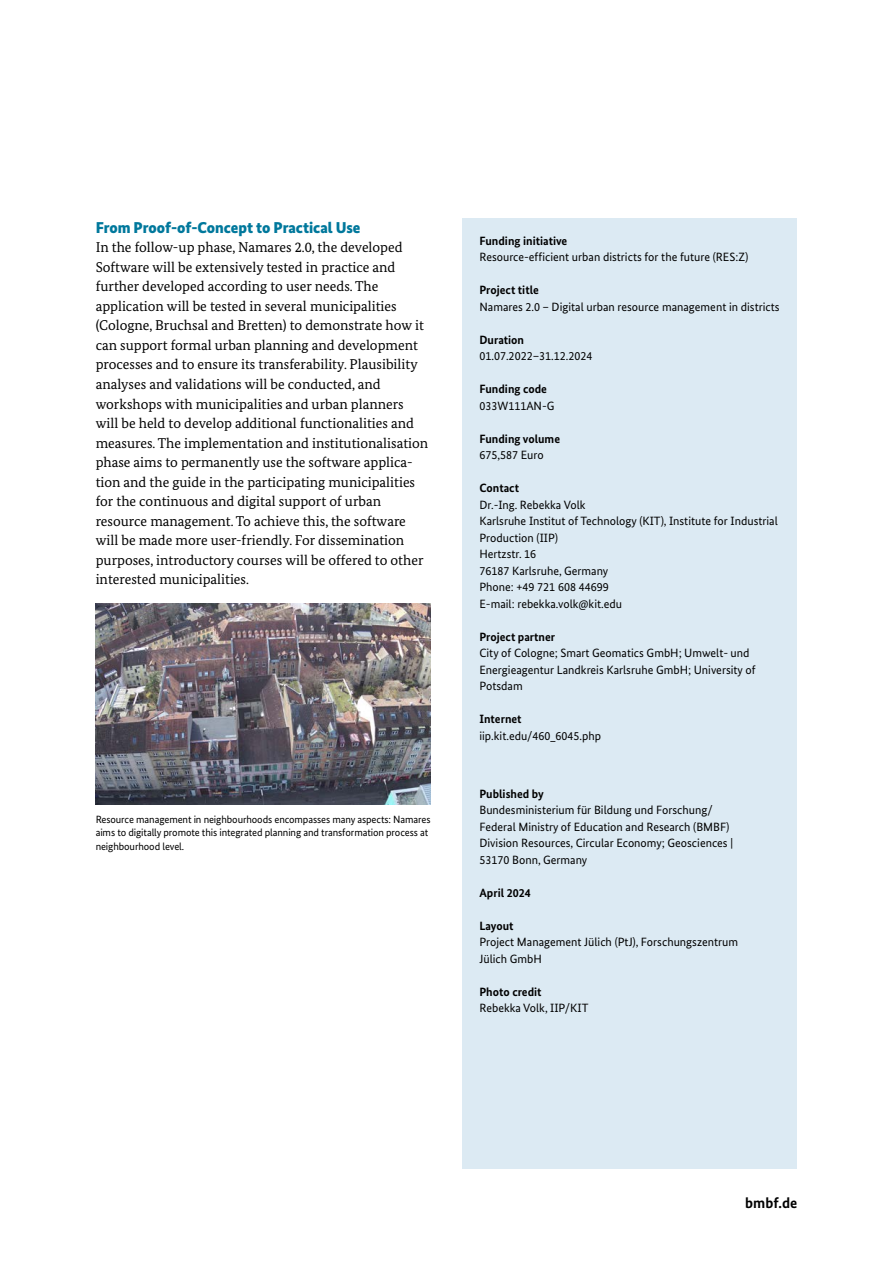
<style>
.page{position:relative;width:893px;height:1263px;background:#fff}
.page>*{position:absolute;margin:0;border:0;box-sizing:border-box;transform-origin:0 0}
.t1{font:900 15.75px "Bundes Sans";color:#00789c}
.Link_P{font:700 15px "Bundes Sans";color:#000}
.P{font:14.25px/19.5px "Bundes Serif";color:#000}
.Kastentext_P{font:12px/16.5px "Bundes Sans";color:#000}
.Kastentext_H4{font:700 12px "Bundes Sans";color:#000}
.Caption_Caption{font:10.5px/13.5px "Bundes Sans";letter-spacing:-.01em;color:#000}
</style>
<div class="page">
<div style="left:462px;top:218px;width:335px;height:951px;background:#dceaf3"></div>
<img style="left:96px;top:604px;width:335px;height:200px">
<h3 class="t1" style="left:96px;top:218px;width:266px">From Proof-of-Concept to Practical Use</h3>
<p class="P" style="left:96px;top:238px;width:334px">In the follow-up phase, Namares 2.0, the developed Software will be extensively tested in practice and further developed according to user needs. The application will be tested in several municipalities (Cologne, Bruchsal and Bretten) to demonstrate how it can support formal urban planning and development processes and to ensure its transferability. Plausibility analyses and validations will be conducted, and workshops with municipalities and urban planners will be held to develop additional functionalities and measures. The implementation and institutionalisation phase aims to permanently use the software applica&shy;tion and the guide in the participating municipalities for the continuous and digital support of urban resource management. To achieve this, the software will be made more user-friendly. For dissemination purposes, introductory courses will be offered to other interested municipalities.</p>
<p class="Caption_Caption" style="left:96px;top:812px;width:336px">Resource management in neighbourhoods encompasses many aspects: Namares aims to digitally promote this integrated planning and transformation process at neighbourhood level.</p>
<h4 class="Kastentext_H4" style="left:479px;top:233px;width:89px">Funding initiative</h4>
<p class="Kastentext_P" style="left:479px;top:249px;width:270px">Resource-efficient urban districts for the future (RES:Z)</p>
<h4 class="Kastentext_H4" style="left:479px;top:283px;width:61px">Project title</h4>
<p class="Kastentext_P" style="left:479px;top:298px;width:302px">Namares 2.0 – Digital urban resource management in districts</p>
<h4 class="Kastentext_H4" style="left:479px;top:332px;width:46px">Duration</h4>
<p class="Kastentext_P" style="left:479px;top:348px;width:115px">01.07.2022–31.12.2024</p>
<h4 class="Kastentext_H4" style="left:479px;top:382px;width:69px">Funding code</h4>
<p class="Kastentext_P" style="left:479px;top:397px;width:77px">033W111AN-G</p>
<h4 class="Kastentext_H4" style="left:479px;top:431px;width:82px">Funding volume</h4>
<p class="Kastentext_P" style="left:479px;top:447px;width:66px">675,587 Euro</p>
<h4 class="Kastentext_H4" style="left:479px;top:481px;width:41px">Contact</h4>
<p class="Kastentext_P" style="left:479px;top:496px;width:108px">Dr.-Ing. Rebekka Volk</p>
<p class="Kastentext_P" style="left:479px;top:513px;width:300px">Karlsruhe Institut of Technology (KIT), Institute for Industrial<br>Production (IIP)</p>
<p class="Kastentext_P" style="left:479px;top:546px;width:58px">Hertzstr. 16</p>
<p class="Kastentext_P" style="left:479px;top:562px;width:130px">76187 Karlsruhe, Germany</p>
<p class="Kastentext_P" style="left:479px;top:579px;width:131px">Phone: +49 721 608 44699</p>
<p class="Kastentext_P" style="left:479px;top:595px;width:144px">E-mail: rebekka.volk@kit.edu</p>
<h4 class="Kastentext_H4" style="left:479px;top:629px;width:77px">Project partner</h4>
<p class="Kastentext_P" style="left:479px;top:645px;width:278px">City of Cologne; Smart Geomatics GmbH; Umwelt- und<br>Energieagentur Landkreis Karlsruhe GmbH; University of<br>Potsdam</p>
<h4 class="Kastentext_H4" style="left:479px;top:712px;width:44px">Internet</h4>
<p class="Kastentext_P" style="left:479px;top:727px;width:123px">iip.kit.edu/460_6045.php</p>
<h4 class="Kastentext_H4" style="left:479px;top:786px;width:66px">Published by</h4>
<p class="Kastentext_P" style="left:479px;top:802px;width:235px">Bundesministerium für Bildung und Forschung/</p>
<p class="Kastentext_P" style="left:479px;top:818px;width:252px">Federal Ministry of Education and Research (BMBF)</p>
<p class="Kastentext_P" style="left:479px;top:835px;width:255px">Division Resources, Circular Economy; Geosciences |</p>
<p class="Kastentext_P" style="left:479px;top:851px;width:109px">53170 Bonn, Germany</p>
<h4 class="Kastentext_H4" style="left:479px;top:885px;width:53px">April 2024</h4>
<h4 class="Kastentext_H4" style="left:479px;top:918px;width:36px">Layout</h4>
<p class="Kastentext_P" style="left:479px;top:934px;width:260px">Project Management Jülich (PtJ), Forschungszentrum</p>
<p class="Kastentext_P" style="left:479px;top:950px;width:64px">Jülich GmbH</p>
<h4 class="Kastentext_H4" style="left:479px;top:984px;width:64px">Photo credit</h4>
<p class="Kastentext_P" style="left:479px;top:1000px;width:110px">Rebekka Volk, IIP/KIT</p>
<p class="Link_P" style="left:745px;top:1194px;width:54px">bmbf.de</p>
</div>
